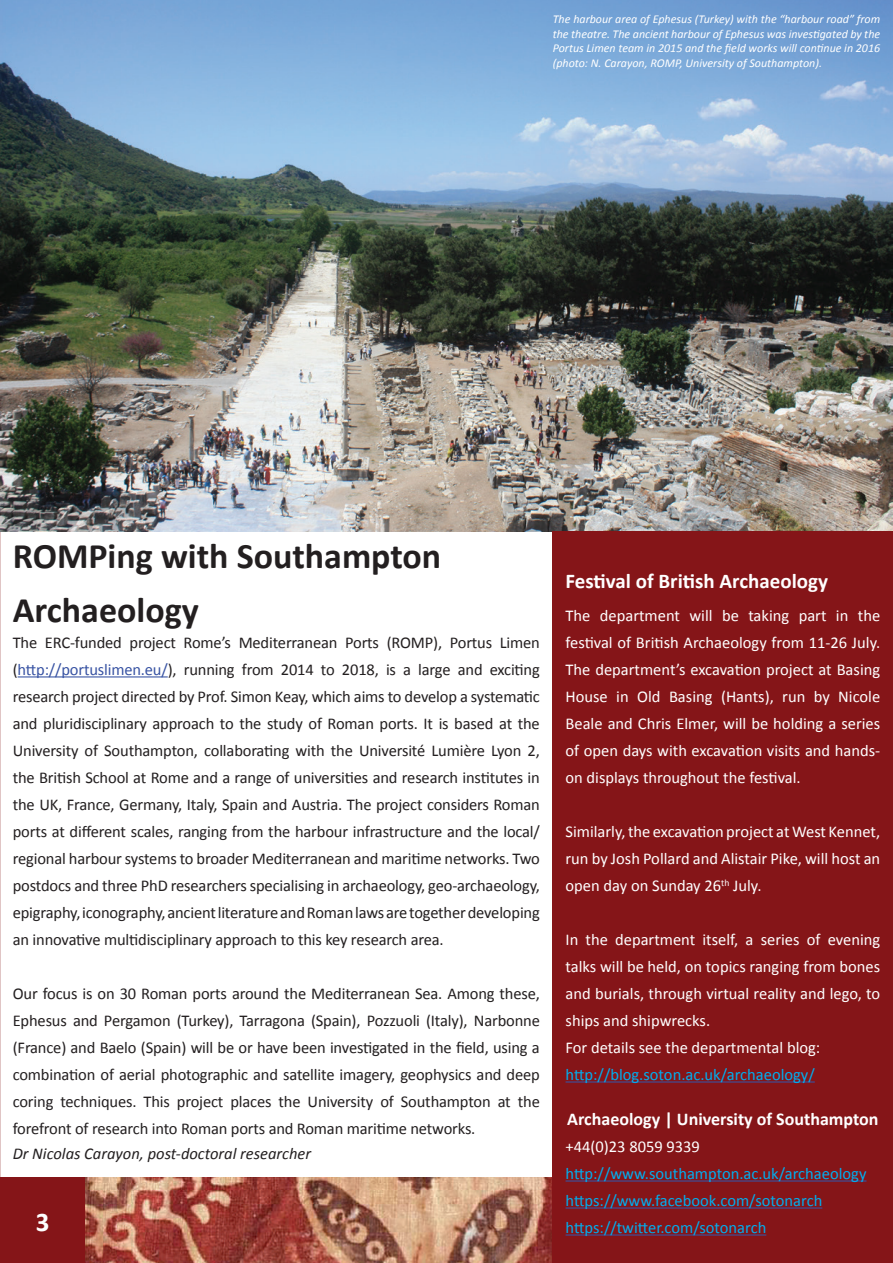
<style>
.page{position:relative;width:893px;height:1263px;background:#fff}
.page>*{position:absolute;margin:0;border:0;box-sizing:border-box;transform-origin:0 0}
.t1{font:700 36px/54px "Calibri";color:#231f20}
.t2{font:700 27px "Calibri";color:#fff}
.t3{font:700 21px "Calibri";color:#fff}
.t4{font:700 18px "Calibri";color:#fff}
.t5{font:16.5px/27px "Calibri";letter-spacing:-.01em;color:#231f20;text-align:justify}
.t6{font:16.5px/27px "Calibri";color:#fff;text-align:justify}
.t7{font:16.5px/27px "Calibri";color:#00aeef}
.t8{font:italic 16.5px "Calibri";color:#231f20}
.t9{font:italic 12px/14.4px "Calibri";color:#fff;text-align:justify}
.s1{color:#3853a3}
</style>
<div class="page">
<div style="left:0;top:1178px;width:85px;height:85px;background:#851518"></div>
<img style="left:85px;top:1178px;width:468px;height:85px">
<hr style="left:18px;top:676px;width:150px;height:1px;background:#3853a3">
<img style="left:0;top:0;width:893px;height:531px">
<div style="left:553px;top:531px;width:340px;height:567px;background:#851518"></div>
<hr style="left:566px;top:1081px;width:249px;height:1px;background:#3853a3">
<div style="left:553px;top:1089px;width:340px;height:174px;background:#851518"></div>
<hr style="left:566px;top:1180px;width:300px;height:1px;background:#3853a3">
<hr style="left:566px;top:1207px;width:256px;height:1px;background:#3853a3">
<hr style="left:566px;top:1234px;width:200px;height:1px;background:#3853a3">
<img style="left:0;top:658px;width:1px;height:207px">
<p class="t9" style="left:553px;top:12px;width:329px">The harbour area of Ephesus (Turkey) with the “harbour road” from the theatre. The ancient harbour of Ephesus was investigated by the Portus Limen team in 2015 and the field works will continue in 2016 (photo: N. Carayon, ROMP, University of Southampton).</p>
<h1 class="t1" style="left:13px;top:529px;width:430px">ROMPing with Southampton<br>Archaeology</h1>
<p class="t5" style="left:13px;top:629px;width:529px">The ERC-funded project Rome’s Mediterranean Ports (ROMP), Portus Limen (<span class="s1">http://portuslimen.eu/</span>), running from 2014 to 2018, is a large and exciting research project directed by Prof. Simon Keay, which aims to develop a systematic and pluridisciplinary approach to the study of Roman ports. It is based at the University of Southampton, collaborating with the Université Lumière Lyon 2, the British School at Rome and a range of universities and research institutes in the UK, France, Germany, Italy, Spain and Austria. The project considers Roman ports at different scales, ranging from the harbour infrastructure and the local/ regional harbour systems to broader Mediterranean and maritime networks. Two postdocs and three PhD researchers specialising in archaeology, geo-archaeology, epigraphy, iconography, ancient literature and Roman laws are together developing an innovative multidisciplinary approach to this key research area.</p>
<p class="t5" style="left:13px;top:980px;width:529px">Our focus is on 30 Roman ports around the Mediterranean Sea. Among these, Ephesus and Pergamon (Turkey), Tarragona (Spain), Pozzuoli (Italy), Narbonne (France) and Baelo (Spain) will be or have been investigated in the field, using a combination of aerial photographic and satellite imagery, geophysics and deep coring techniques. This project places the University of Southampton at the forefront of research into Roman ports and Roman maritime networks.</p>
<p class="t8" style="left:13px;top:1142px;width:300px">Dr Nicolas Carayon, post-doctoral researcher</p>
<h2 class="t2" style="left:36px;top:1204px;width:15px">3</h2>
<p class="t3" style="left:566px;top:567px;width:264px">Festival of British Archaeology</p>
<p class="t6" style="left:566px;top:602px;width:316px">The department will be taking part in the festival of British Archaeology from 11-26 July.<br>The department’s excavation project at Basing House in Old Basing (Hants), run by Nicole Beale and Chris Elmer, will be holding a series of open days with excavation visits and hands&shy;on displays throughout the festival.</p>
<p class="t6" style="left:566px;top:818px;width:316px">Similarly, the excavation project at West Kennet, run by Josh Pollard and Alistair Pike, will host an open day on Sunday 26<sup>th</sup> July.</p>
<p class="t6" style="left:566px;top:926px;width:316px;text-align:left">In the department itself, a series of evening talks will be held, on topics ranging from bones and burials, through virtual reality and lego, to ships and shipwrecks.<br>For details see the departmental blog:</p>
<p class="t7" style="left:566px;top:1061px;width:251px">http://blog.soton.ac.uk/archaeology/</p>
<p class="t4" style="left:567px;top:1108px;width:313px">Archaeology | University of Southampton</p>
<p class="t6" style="left:566px;top:1133px;width:136px">+44(0)23 8059 9339</p>
<p class="t7" style="left:566px;top:1160px;width:302px">http://www.southampton.ac.uk/archaeology https://www.facebook.com/sotonarch https://twitter.com/sotonarch</p>
</div>
